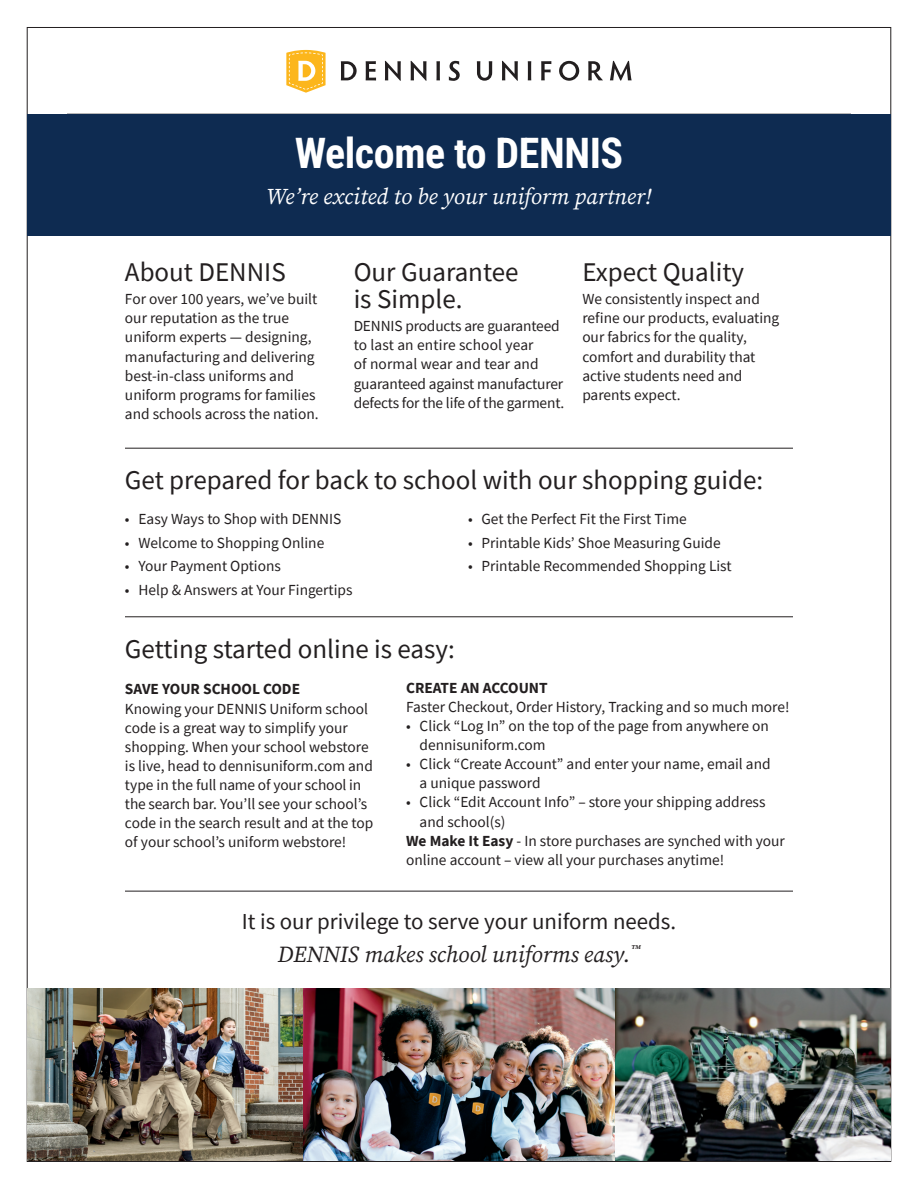
<style>
.page{position:relative;width:918px;height:1188px;background:#fff}
.page>*{position:absolute;margin:0;border:0;box-sizing:border-box;transform-origin:0 0}
.Headline_Roboto_Cond{font:700 42px "Roboto Condensed";letter-spacing:-.01em;color:#fff}
.Subhead_for_flyers{font:27px/27px "Source Sans Pro";color:#231f20}
.Subhead_for_flyers-2{font:22.8px/33px "Source Sans Pro";color:#231f20;text-align:center}
.Tagline_Source_Serif{font:italic 22.5px "Source Serif Pro";color:#fff}
.Body_copy_no_indent{font:15.3px/19.2px "Source Sans Pro";color:#231f20}
.Body_copy_no_indent-2{font:700 15.3px "Source Sans Pro";color:#231f20}
.s1{font-weight:700}
.s2{font-family:"Source Serif Pro";font-style:italic}
</style>
<div class="page">
<svg style="left:341px;top:61px;width:16px;height:19px"></svg>
<svg style="left:366px;top:61px;width:10px;height:20px"></svg>
<svg style="left:385px;top:61px;width:16px;height:20px"></svg>
<svg style="left:411px;top:61px;width:16px;height:20px"></svg>
<svg style="left:436px;top:61px;width:4px;height:19px"></svg>
<svg style="left:449px;top:61px;width:11px;height:20px"></svg>
<svg style="left:477px;top:61px;width:15px;height:20px"></svg>
<svg style="left:502px;top:61px;width:16px;height:20px"></svg>
<svg style="left:528px;top:61px;width:3px;height:19px"></svg>
<svg style="left:541px;top:61px;width:10px;height:19px"></svg>
<svg style="left:559px;top:61px;width:20px;height:20px"></svg>
<svg style="left:588px;top:61px;width:15px;height:19px"></svg>
<svg style="left:610px;top:61px;width:22px;height:20px"></svg>
<svg style="left:286px;top:50px;width:40px;height:43px"></svg>
<img style="left:28px;top:988px;width:275px;height:173px">
<img style="left:303px;top:988px;width:312px;height:173px">
<img style="left:615px;top:988px;width:275px;height:173px">
<div style="left:27px;top:114px;width:864px;height:121px;background:#0e2b51"></div>
<hr style="left:125px;top:448px;width:668px;height:1px;background:#231f20">
<hr style="left:125px;top:617px;width:668px;height:1px;background:#231f20">
<hr style="left:125px;top:891px;width:668px;height:1px;background:#231f20">
<p class="Headline_Roboto_Cond" style="left:295px;top:124px;width:330px">Welcome to DENNIS</p>
<p class="Tagline_Source_Serif" style="left:266px;top:182px;width:387px">We’re excited to be your uniform partner!</p>
<p class="Subhead_for_flyers" style="left:125px;top:258px;width:162px">About DENNIS</p>
<p class="Body_copy_no_indent" style="left:125px;top:289px;width:195px">For over 100 years, we’ve built our reputation as the true uniform experts — designing, manufacturing and delivering best-in-class uniforms and uniform programs for families and schools across the nation.</p>
<p class="Subhead_for_flyers" style="left:354px;top:258px;width:166px">Our Guarantee is Simple.</p>
<p class="Body_copy_no_indent" style="left:354px;top:316px;width:212px">DENNIS products are guaranteed to last an entire school year<br>of normal wear and tear and guaranteed against manufacturer defects for the life of the garment.</p>
<p class="Subhead_for_flyers" style="left:582px;top:258px;width:163px">Expect Quality</p>
<p class="Body_copy_no_indent" style="left:582px;top:289px;width:199px">We consistently inspect and refine our products, evaluating our fabrics for the quality, comfort and durability that active students need and parents expect.</p>
<p class="Subhead_for_flyers" style="left:125px;top:467px;width:640px">Get prepared for back to school with our shopping guide:</p>
<p class="Body_copy_no_indent" style="left:125px;top:509px;width:218px">• Easy Ways to Shop with DENNIS</p>
<p class="Body_copy_no_indent" style="left:125px;top:533px;width:201px">• Welcome to Shopping Online</p>
<p class="Body_copy_no_indent" style="left:125px;top:557px;width:157px">• Your Payment Options</p>
<p class="Body_copy_no_indent" style="left:125px;top:580px;width:229px">• Help &amp; Answers at Your Fingertips</p>
<p class="Body_copy_no_indent" style="left:468px;top:509px;width:220px">• Get the Perfect Fit the First Time</p>
<p class="Body_copy_no_indent" style="left:468px;top:533px;width:254px">• Printable Kids’ Shoe Measuring Guide</p>
<p class="Body_copy_no_indent" style="left:468px;top:557px;width:265px">• Printable Recommended Shopping List</p>
<p class="Subhead_for_flyers" style="left:125px;top:635px;width:331px">Getting started online is easy:</p>
<p class="Body_copy_no_indent-2" style="left:125px;top:679px;width:177px">SAVE YOUR SCHOOL CODE</p>
<p class="Body_copy_no_indent" style="left:125px;top:699px;width:250px">Knowing your DENNIS Uniform school code is a great way to simplify your shopping. When your school webstore is live, head to dennisuniform.com and type in the full name of your school in the search bar. You’ll see your school’s code in the search result and at the top of your school’s uniform webstore!</p>
<p class="Body_copy_no_indent-2" style="left:406px;top:677px;width:143px">CREATE AN ACCOUNT</p>
<p class="Body_copy_no_indent" style="left:406px;top:697px;width:385px">Faster Checkout, Order History, Tracking and so much more!</p>
<p class="Body_copy_no_indent" style="left:420px;top:716px;width:351px;text-indent:-14px">• Click “Log In” on the top of the page from anywhere on dennisuniform.com</p>
<p class="Body_copy_no_indent" style="left:420px;top:754px;width:353px;text-indent:-14px">• Click “Create Account” and enter your name, email and a unique password</p>
<p class="Body_copy_no_indent" style="left:406px;top:793px;width:361px">• Click “Edit Account Info” – store your shipping address</p>
<p class="Body_copy_no_indent" style="left:420px;top:812px;width:87px">and school(s)</p>
<p class="Body_copy_no_indent" style="left:406px;top:831px;width:380px"><span class="s1">We Make It Easy</span> - In store purchases are synched with your</p>
<p class="Body_copy_no_indent" style="left:406px;top:850px;width:320px">online account – view all your purchases anytime!</p>
<p class="Subhead_for_flyers-2" style="left:242px;top:905px;width:436px">It is our privilege to serve your uniform needs.<br><span class="s2">DENNIS makes school uniforms easy.</span><sup>™</sup></p>
</div>
